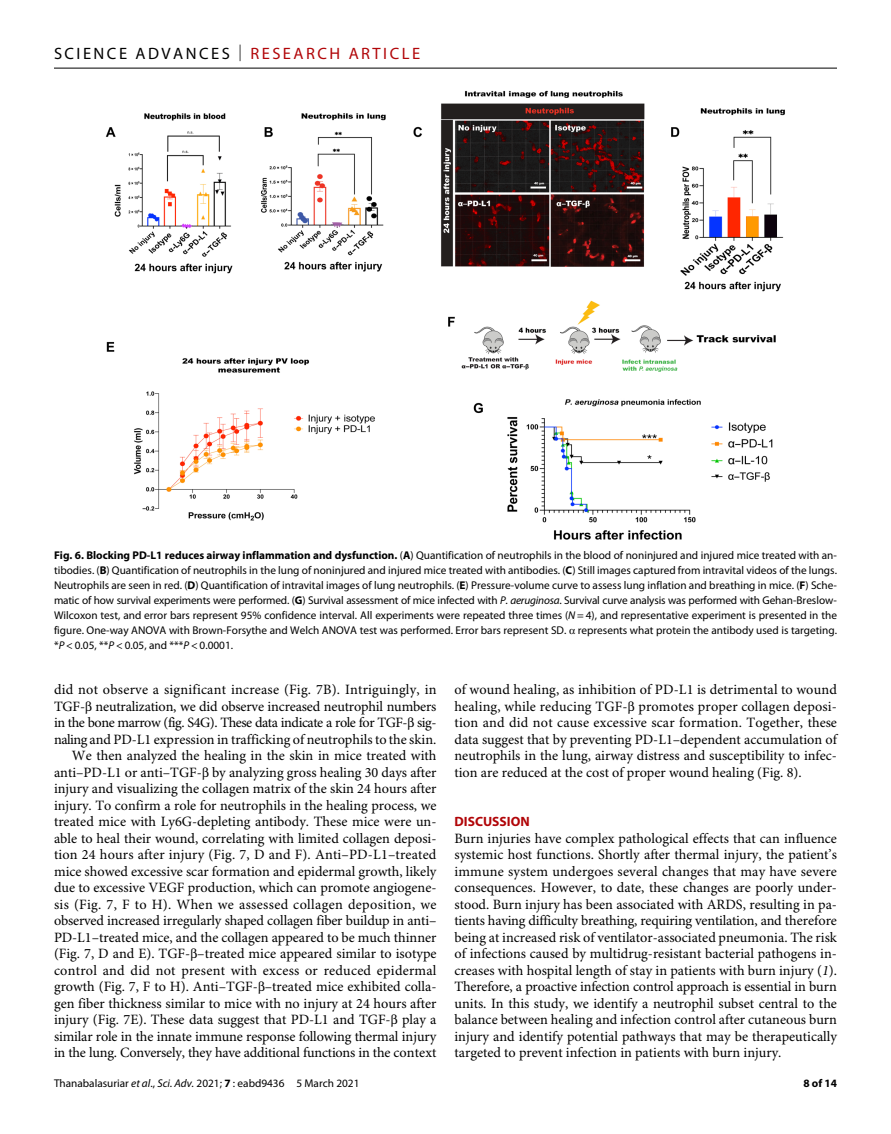
<style>
.page{position:relative;width:891px;height:1134px;background:#fff}
.page>*{position:absolute;margin:0;border:0;box-sizing:border-box;transform-origin:0 0}
.t1{font:16.5px "Myriad Pro";letter-spacing:.15em;color:#000}
.t2{font:14.25px/16.5px "Minion Pro";color:#000;text-align:justify}
.t3{font:700 13.5px "Myriad Pro";color:#b10508}
.t4{font:11.25px/15px "Myriad Pro";color:#000;text-align:justify}
.t5{font:700 11.25px "Myriad Pro";color:#000}
.s1{font-weight:300}
.s2{color:#b10508}
.s3{font-weight:700}
.s4{font-style:italic}
</style>
<div class="page">
<hr style="left:54px;top:68px;width:783px;height:1px;background:#000">
<img style="left:105px;top:90px;width:680px;height:450px">
<p class="t1" style="left:54px;top:40px;width:368px">SCIENCE ADVANCES <span class="s1">|</span> <span class="s2">RESEARCH ARTICLE</span></p>
<p class="t4" style="left:54px;top:548px;width:785px"><span class="s3">Fig. 6. Blocking PD-L1 reduces airway inflammation and dysfunction.</span> (<span class="s3">A</span>) Quantification of neutrophils in the blood of noninjured and injured mice treated with an&shy;tibodies. (<span class="s3">B</span>) Quantification of neutrophils in the lung of noninjured and injured mice treated with antibodies. (<span class="s3">C</span>) Still images captured from intravital videos of the lungs.<br>Neutrophils are seen in red. (<span class="s3">D</span>) Quantification of intravital images of lung neutrophils. (<span class="s3">E</span>) Pressure-volume curve to assess lung inflation and breathing in mice. (<span class="s3">F</span>) Sche&shy;matic of how survival experiments were performed. (<span class="s3">G</span>) Survival assessment of mice infected with <span class="s4">P. aeruginosa</span>. Survival curve analysis was performed with Gehan-Breslow-Wilcoxon test, and error bars represent 95% confidence interval. All experiments were repeated three times (<span class="s4">N</span> = 4), and representative experiment is presented in the figure. One-way ANOVA with Brown-Forsythe and Welch ANOVA test was performed. Error bars represent SD. represents what protein the antibody used is targeting. *<span class="s4">P</span> &lt; 0.05, **<span class="s4">P</span> &lt; 0.05, and ***<span class="s4">P</span> &lt; 0.0001.</p>
<p class="t2" style="left:54px;top:683px;width:384px;text-align:right">did not observe a significant increase (Fig. 7B). Intriguingly, in TGF- neutralization, we did observe increased neutrophil numbers in the bone marrow (fig. S4G). These data indicate a role for TGF- sig&shy;naling and PD-L1 expression in trafficking of neutrophils to the skin.<br>We then analyzed the healing in the skin in mice treated with anti–PD-L1 or anti–TGF- by analyzing gross healing 30 days after injury and visualizing the collagen matrix of the skin 24 hours after injury. To confirm a role for neutrophils in the healing process, we treated mice with Ly6G-depleting antibody. These mice were un&shy;able to heal their wound, correlating with limited collagen deposi&shy;tion 24 hours after injury (Fig. 7, D and F). Anti–PD-L1–treated mice showed excessive scar formation and epidermal growth, likely due to excessive VEGF production, which can promote angiogene&shy;sis (Fig. 7, F to H). When we assessed collagen deposition, we observed increased irregularly shaped collagen fiber buildup in anti– PD-L1–treated mice, and the collagen appeared to be much thinner (Fig. 7, D and E). TGF- –treated mice appeared similar to isotype control and did not present with excess or reduced epidermal growth (Fig. 7, F to H). Anti–TGF- –treated mice exhibited colla&shy;gen fiber thickness similar to mice with no injury at 24 hours after injury (Fig. 7E). These data suggest that PD-L1 and TGF- play a similar role in the innate immune response following thermal injury in the lung. Conversely, they have additional functions in the context</p>
<p class="t2" style="left:454px;top:683px;width:384px">of wound healing, as inhibition of PD-L1 is detrimental to wound healing, while reducing TGF- promotes proper collagen deposi&shy;tion and did not cause excessive scar formation. Together, these data suggest that by preventing PD-L1–dependent accumulation of neutrophils in the lung, airway distress and susceptibility to infec&shy;tion are reduced at the cost of proper wound healing (Fig. 8).</p>
<p class="t3" style="left:454px;top:811px;width:77px">DISCUSSION</p>
<p class="t2" style="left:454px;top:831px;width:384px">Burn injuries have complex pathological effects that can influence systemic host functions. Shortly after thermal injury, the patient’s immune system undergoes several changes that may have severe consequences. However, to date, these changes are poorly under&shy;stood. Burn injury has been associated with ARDS, resulting in pa&shy;tients having difficulty breathing, requiring ventilation, and therefore being at increased risk of ventilator-associated pneumonia. The risk of infections caused by multidrug-resistant bacterial pathogens in&shy;creases with hospital length of stay in patients with burn injury (<span class="s4">1</span>).<br>Therefore, a proactive infection control approach is essential in burn units. In this study, we identify a neutrophil subset central to the balance between healing and infection control after cutaneous burn injury and identify potential pathways that may be therapeutically targeted to prevent infection in patients with burn injury.</p>
<p class="t4" style="left:54px;top:1076px;width:307px">Thanabalasuriar <span class="s4">et al</span>., <span class="s4">Sci. Adv.</span> 2021; <span class="s3">7</span> : eabd9436 5 March 2021</p>
<p class="t5" style="left:803px;top:1074px;width:35px">8 of 14</p>
</div>
